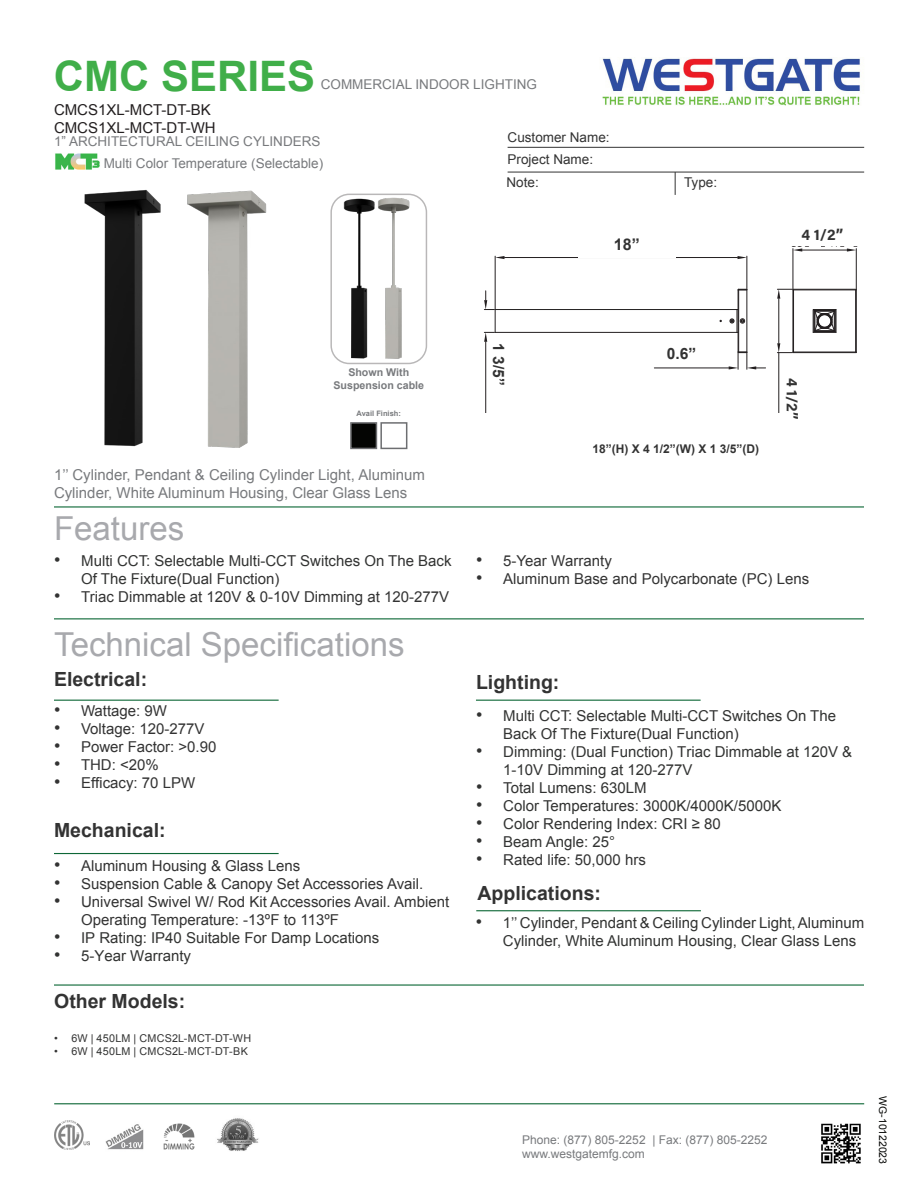
<style>
.page{position:relative;width:918px;height:1188px;background:#fff}
.page>*{position:absolute;margin:0;border:0;box-sizing:border-box;transform-origin:0 0}
.t1{font:700 42px "Arial";color:#40ae49}
.t2{font:33px "Arial";color:#a8a9ad}
.t3{font:700 19.5px "Arial";color:#333}
.t4{font:700 16.05px "Arial";color:#333}
.t5{font:15.6px "Acumin Variable Concept";color:#333}
.t6{font:700 15.6px "Arial";color:#333}
.t7{font:15px/18px "Arial";color:#323332}
.t8{font:15px/18px "Arial";color:#333}
.t9{font:15px/18px "Arial";color:#787a7d}
.t10{font:15px/18px "Arial";color:#231f20}
.t11{font:13.5px "Arial";color:#787a7d}
.t12{font:13.5px "Arial";color:#333}
.t13{font:12px "Arial";color:#787a7d}
.t14{font:700 12px "Arial";color:#333}
.t15{font:10.8px "Arial";letter-spacing:.02em;color:#333}
.t16{font:700 10.65px "Arial";color:#787a7d}
.t17{font:10.5px "Arial";letter-spacing:-.005em;color:#040503}
.t18{font:700 7.5px "Arial";color:#787a7d}
.s1{font-size:18px}
.s2{color:#333}
.s3{color:#323332}
.s4{font-size:18px;color:#323332}
</style>
<div class="page">
<hr style="left:54px;top:506px;width:810px;height:2px;background:#0d6736">
<hr style="left:508px;top:147px;width:356px;height:1px;background:#333">
<svg style="left:675px;top:173px;width:1px;height:22px"></svg>
<hr style="left:508px;top:172px;width:356px;height:1px;background:#333">
<hr style="left:54px;top:618px;width:810px;height:1px;background:#0d6736">
<hr style="left:54px;top:700px;width:225px;height:1px;background:#0d6736">
<hr style="left:476px;top:700px;width:225px;height:1px;background:#0d6736">
<hr style="left:54px;top:853px;width:225px;height:1px;background:#0d6736">
<img style="left:602px;top:58px;width:258px;height:48px">
<hr style="left:54px;top:1103px;width:810px;height:1px;background:#0d6736">
<img style="left:821px;top:1123px;width:40px;height:41px">
<hr style="left:476px;top:910px;width:225px;height:1px;background:#0d6736">
<hr style="left:54px;top:984px;width:810px;height:2px;background:#0d6736">
<img style="left:187px;top:190px;width:80px;height:257px">
<img style="left:84px;top:189px;width:77px;height:258px">
<img style="left:163px;top:1123px;width:32px;height:27px">
<img style="left:105px;top:1124px;width:39px;height:26px">
<img style="left:55px;top:1120px;width:35px;height:29px">
<img style="left:55px;top:153px;width:45px;height:17px">
<div style="left:350px;top:422px;width:27px;height:27px;background:#040503;border:2px solid #6d6e71"></div>
<div style="left:380px;top:422px;width:27px;height:27px;background:#fff;border:2px solid #6d6e71"></div>
<div style="left:330px;top:194px;width:97px;height:170px;border:2px solid #231f20;border-radius:18px"></div>
<img style="left:337px;top:193px;width:40px;height:172px">
<img style="left:377px;top:193px;width:37px;height:172px">
<svg style="left:485px;top:246px;width:373px;height:167px"></svg>
<hr style="left:793px;top:289px;width:63px;height:1px;background:#231f20">
<hr style="left:793px;top:290px;width:63px;height:1px;background:#231f20">
<hr style="left:793px;top:290px;width:1px;height:62px;background:#231f20">
<hr style="left:793px;top:352px;width:63px;height:1px;background:#231f20">
<hr style="left:855px;top:290px;width:1px;height:62px;background:#231f20">
<hr style="left:856px;top:289px;width:1px;height:64px;background:#231f20">
<svg style="left:813px;top:309px;width:24px;height:24px"></svg>
<hr style="left:747px;top:290px;width:1px;height:62px;background:#231f20">
<hr style="left:738px;top:290px;width:1px;height:62px;background:#231f20">
<hr style="left:495px;top:309px;width:243px;height:1px;background:#231f20">
<hr style="left:495px;top:332px;width:243px;height:1px;background:#231f20">
<svg style="left:729px;top:310px;width:16px;height:22px"></svg>
<svg style="left:738px;top:289px;width:10px;height:2px"></svg>
<hr style="left:747px;top:256px;width:1px;height:33px;background:#231f20">
<hr style="left:495px;top:256px;width:1px;height:53px;background:#231f20">
<hr style="left:505px;top:257px;width:233px;height:1px;background:#231f20">
<svg style="left:738px;top:256px;width:9px;height:3px"></svg>
<svg style="left:495px;top:256px;width:10px;height:3px"></svg>
<hr style="left:485px;top:342px;width:1px;height:71px;background:#231f20">
<svg style="left:484px;top:291px;width:12px;height:51px"></svg>
<hr style="left:856px;top:249px;width:1px;height:40px;background:#231f20">
<hr style="left:793px;top:249px;width:1px;height:40px;background:#231f20">
<hr style="left:802px;top:250px;width:45px;height:1px;background:#231f20">
<svg style="left:792px;top:246px;width:18px;height:6px"></svg>
<svg style="left:822px;top:246px;width:35px;height:6px"></svg>
<hr style="left:779px;top:299px;width:1px;height:44px;background:#231f20">
<hr style="left:779px;top:353px;width:1px;height:60px;background:#231f20">
<svg style="left:777px;top:289px;width:15px;height:10px"></svg>
<svg style="left:777px;top:343px;width:15px;height:10px"></svg>
<hr style="left:654px;top:368px;width:75px;height:1px;background:#231f20">
<svg style="left:729px;top:352px;width:37px;height:17px"></svg>
<div style="left:578px;top:238px;width:97px;height:19px;background:#fff"></div>
<div style="left:641px;top:347px;width:81px;height:19px;background:#fff"></div>
<div style="left:781px;top:357px;width:17px;height:83px;background:#fff"></div>
<div style="left:487px;top:343px;width:18px;height:83px;background:#fff"></div>
<img style="left:217px;top:1118px;width:42px;height:33px">
<p class="t1" style="left:54px;top:48px;width:263px">CMC SERIES</p>
<p class="t11" style="left:321px;top:75px;width:218px">COMMERCIAL INDOOR LIGHTING</p>
<p class="t10" style="left:54px;top:100px;width:163px">CMCS1XL-MCT-DT-BK<br>CMCS1XL-MCT-DT-WH</p>
<p class="t11" style="left:54px;top:133px;width:268px">1” ARCHITECTURAL CEILING CYLINDERS</p>
<p class="t11" style="left:104px;top:154px;width:221px">Multi Color Temperature (Selectable)</p>
<p class="t12" style="left:508px;top:128px;width:104px">Customer Name:</p>
<p class="t12" style="left:508px;top:150px;width:87px">Project Name:</p>
<p class="t12" style="left:507px;top:173px;width:34px">Note:</p>
<p class="t12" style="left:684px;top:173px;width:35px">Type:</p>
<p class="t4" style="left:614px;top:233px;width:27px">18”</p>
<p class="t5" style="left:801px;top:224px;width:43px">4 1/2”</p>
<p class="t16" style="left:348px;top:366px;width:62px">Shown With</p>
<p class="t16" style="left:333px;top:378px;width:92px">Suspension cable</p>
<p class="t18" style="left:357px;top:409px;width:46px">Avail Finish:</p>
<p class="t9" style="left:54px;top:466px;width:373px">1’’ Cylinder, Pendant &amp; Ceiling Cylinder Light, Aluminum<br>Cylinder, White Aluminum Housing, Clear Glass Lens</p>
<p class="t2" style="left:54px;top:507px;width:132px">Features</p>
<p class="t7" style="left:81px;top:552px;width:372px;text-indent:-27px"><span class="s1">•</span> Multi CCT: Selectable Multi-CCT Switches On The Back<br>Of The Fixture<span class="s2">(Dual Function)</span></p>
<p class="t8" style="left:54px;top:588px;width:396px"><span class="s1">•</span> Triac Dimmable at 120V &amp; 0-10V Dimming at 120-277V</p>
<p class="t2" style="left:54px;top:622px;width:352px">Technical Specifications</p>
<p class="t3" style="left:54px;top:667px;width:95px">Electrical:</p>
<p class="t8" style="left:54px;top:702px;width:115px"><span class="s1">•</span> Wattage: 9W</p>
<p class="t8" style="left:54px;top:720px;width:152px"><span class="s1">•</span> Voltage: 120-277V</p>
<p class="t8" style="left:54px;top:738px;width:164px"><span class="s1">•</span> Power Factor: &gt;0.90</p>
<p class="t8" style="left:54px;top:756px;width:106px"><span class="s1">•</span> THD: &lt;20%</p>
<p class="t8" style="left:54px;top:774px;width:143px"><span class="s1">•</span> Efficacy: 70 LPW</p>
<p class="t3" style="left:54px;top:817px;width:113px">Mechanical:</p>
<p class="t8" style="left:54px;top:857px;width:248px"><span class="s1">•</span> Aluminum Housing &amp; Glass Lens</p>
<p class="t8" style="left:54px;top:875px;width:371px"><span class="s1">•</span> Suspension Cable &amp; Canopy Set Accessories Avail.</p>
<p class="t8" style="left:81px;top:893px;width:370px;text-indent:-27px"><span class="s1">•</span> Universal Swivel W/ Rod Kit Accessories Avail. Ambient<br>Operating Temperature: -13ºF to 113ºF</p>
<p class="t7" style="left:54px;top:929px;width:327px"><span class="s1">•</span> IP Rating: IP40 Suitable For Damp Locations</p>
<p class="t7" style="left:54px;top:947px;width:139px"><span class="s1">•</span> 5-Year Warranty</p>
<p class="t3" style="left:54px;top:988px;width:133px">Other Models:</p>
<p class="t15" style="left:54px;top:1031px;width:198px">• 6W | <span class="s3">450LM</span> | CMCS2L-MCT-DT-WH</p>
<p class="t15" style="left:54px;top:1044px;width:195px">• 6W | <span class="s3">450LM</span> | CMCS2L-MCT-DT-BK</p>
<p class="t6" style="left:509px;top:343px;width:44px;rotate:90deg">1 3/5”</p>
<p class="t6" style="left:667px;top:343px;width:31px">0.6”</p>
<p class="t14" style="left:592px;top:440px;width:168px">18”(H) X 4 1/2”(W) X 1 3/5”(D)</p>
<p class="t5" style="left:803px;top:378px;width:43px;rotate:90deg">4 1/2”</p>
<p class="t8" style="left:476px;top:552px;width:137px"><span class="s1">•</span> 5-Year Warranty</p>
<p class="t8" style="left:476px;top:570px;width:334px"><span class="s1">•</span> Aluminum Base and Polycarbonate (PC) Lens</p>
<p class="t3" style="left:476px;top:670px;width:85px">Lighting:</p>
<p class="t7" style="left:503px;top:707px;width:334px;text-indent:-27px"><span class="s1">•</span> Multi CCT: Selectable Multi-CCT Switches On The<br>Back Of The Fixture<span class="s2">(Dual Function)</span></p>
<p class="t7" style="left:503px;top:743px;width:351px;text-indent:-27px"><span class="s1">•</span> Dimming: (Dual Function) Triac Dimmable at 120V &amp;<br>1-10V Dimming at 120-277V</p>
<p class="t7" style="left:476px;top:779px;width:172px"><span class="s1">•</span> Total Lumens: 630LM</p>
<p class="t7" style="left:476px;top:797px;width:307px"><span class="s1">•</span> Color Temperatures: 3000K/4000K/5000K</p>
<p class="t7" style="left:476px;top:815px;width:246px"><span class="s1">•</span> Color Rendering Index: CRI ≥ 80</p>
<p class="t7" style="left:476px;top:833px;width:140px"><span class="s1">•</span> Beam Angle: 25°</p>
<p class="t8" style="left:476px;top:851px;width:171px"><span class="s4">•</span> Rated life: 50,000 hrs</p>
<p class="t3" style="left:478px;top:880px;width:125px">Applications:</p>
<p class="t7" style="left:503px;top:914px;width:363px;text-indent:-27px"><span class="s1">•</span> 1’’ Cylinder, Pendant &amp; Ceiling Cylinder Light, Aluminum<br>Cylinder, White Aluminum Housing, Clear Glass Lens</p>
<p class="t13" style="left:522px;top:1132px;width:247px">Phone: (877) 805-2252 | Fax: (877) 805-2252</p>
<p class="t13" style="left:522px;top:1146px;width:124px">www.westgatemfg.com</p>
<p class="t17" style="left:890px;top:1096px;width:69px;rotate:90deg">WG-10122023</p>
</div>
